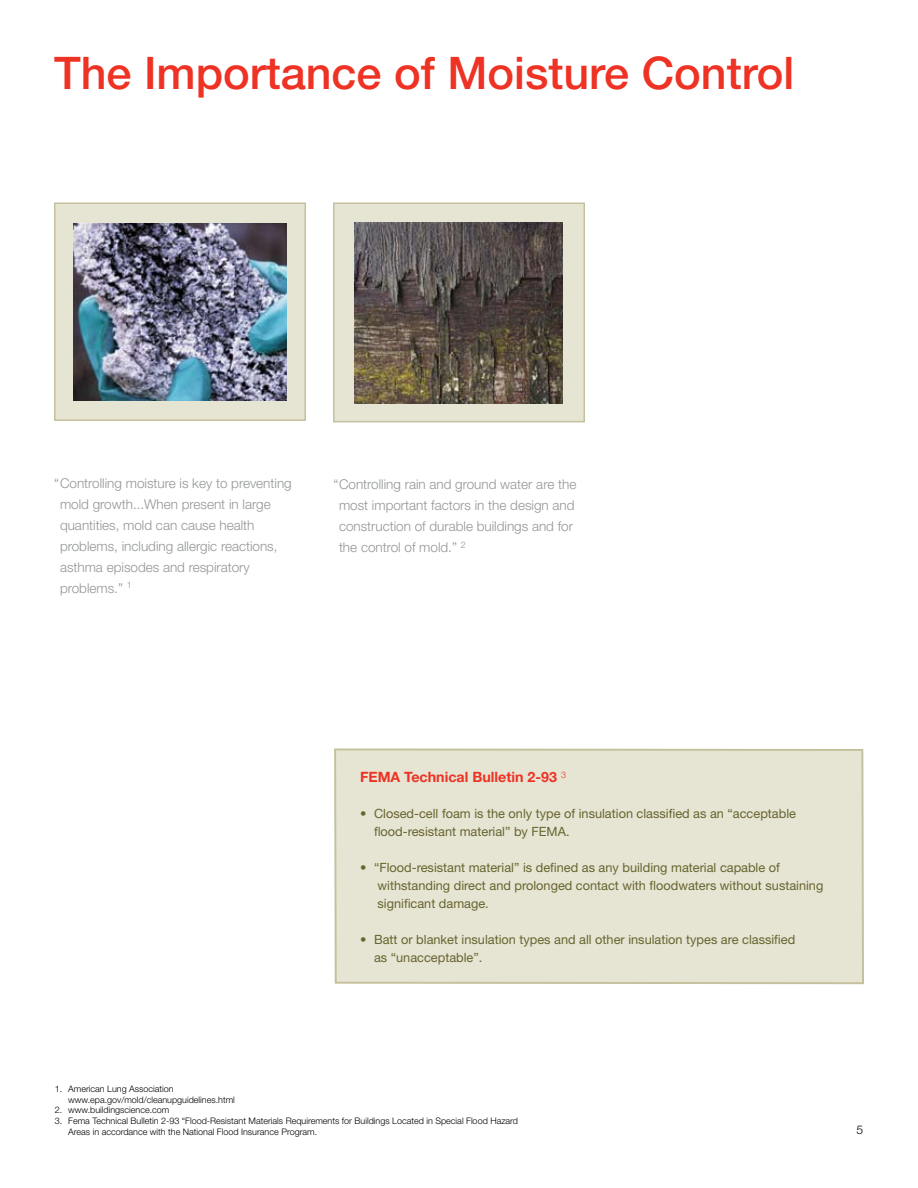
<style>
.page{position:relative;width:918px;height:1188px;background:#fff}
.page>*{position:absolute;margin:0;border:0;box-sizing:border-box;transform-origin:0 0}
.t1{font:500 45px "Helvetica Neue";color:#ee3224}
.t2{font:700 14.25px "Helvetica Neue";color:#ee3224}
.t3{font:300 13.5px/21px "Helvetica Neue";color:#939598}
.t4{font:12.75px/18px "Helvetica Neue";color:#67642f}
.t5{font:300 9px/10.8px "Helvetica Neue";color:#000}
</style>
<div class="page">
<div style="left:55px;top:203px;width:250px;height:217px;background:#e6e5d3"></div>
<div style="left:54px;top:202px;width:252px;height:219px;border:2px solid #c5c19d"></div>
<img style="left:74px;top:224px;width:212px;height:177px">
<div style="left:334px;top:203px;width:250px;height:219px;background:#e6e5d3"></div>
<div style="left:333px;top:202px;width:252px;height:220px;border:2px solid #c5c19d"></div>
<img style="left:354px;top:222px;width:208px;height:182px">
<div style="left:334px;top:748px;width:530px;height:237px;background:#e6e5d3"></div>
<h1 class="t1" style="left:54px;top:46px;width:742px">The Importance of Moisture Control</h1>
<p class="t3" style="left:60px;top:472px;width:233px;text-indent:-6px">“Controlling moisture is key to preventing mold growth...When present in large quantities, mold can cause health problems, including allergic reactions, asthma episodes and respiratory problems.” <sup>1</sup></p>
<p class="t3" style="left:339px;top:474px;width:239px;text-indent:-5px">“Controlling rain and ground water are the most important factors in the design and construction of durable buildings and for the control of mold.” <sup>2</sup></p>
<p class="t2" style="left:360px;top:768px;width:208px">FEMA Technical Bulletin 2-93 <sup>3</sup></p>
<p class="t4" style="left:374px;top:805px;width:423px;text-indent:-14px">• Closed-cell foam is the only type of insulation classified as an “acceptable flood-resistant material” by FEMA.</p>
<p class="t4" style="left:378px;top:859px;width:447px;text-indent:-18px">• “Flood-resistant material” is defined as any building material capable of withstanding direct and prolonged contact with floodwaters without sustaining significant damage.</p>
<p class="t4" style="left:374px;top:931px;width:423px;text-indent:-14px">• Batt or blanket insulation types and all other insulation types are classified as “unacceptable”.</p>
<p class="t5" style="left:68px;top:1083px;width:168px;text-indent:-14px">1. American Lung Association www.epa.gov/mold/cleanupguidelines.html</p>
<p class="t5" style="left:55px;top:1105px;width:116px">2. www.buildingscience.com</p>
<p class="t5" style="left:68px;top:1115px;width:451px;text-indent:-14px">3. Fema Technical Bulletin 2-93 “Flood-Resistant Materials Requirements for Buildings Located in Special Flood Hazard<br>Areas in accordance with the National Flood Insurance Program.</p>
</div>
